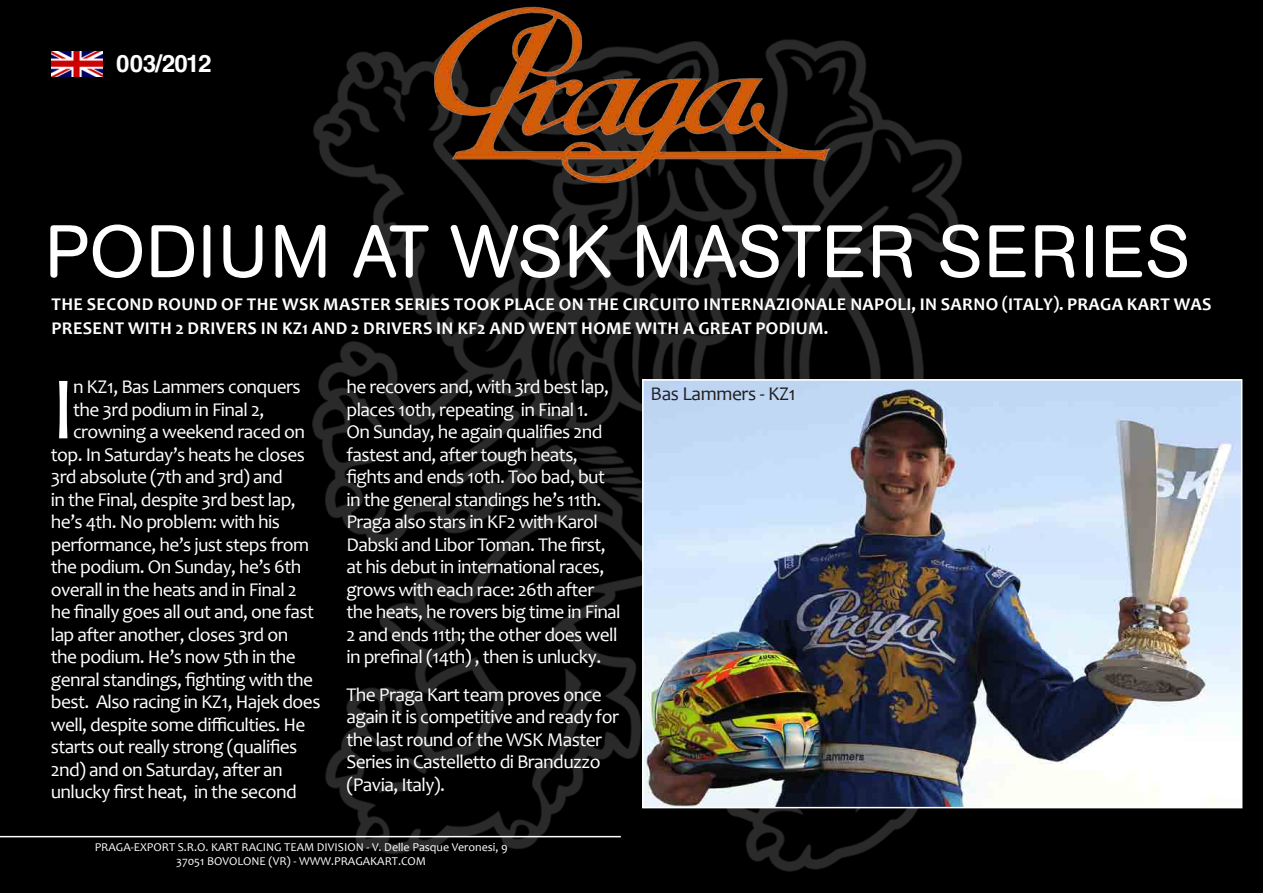
<style>
.page{position:relative;width:1263px;height:893px;background:#000}
.page>*{position:absolute;margin:0;border:0;box-sizing:border-box;transform-origin:0 0}
.t1{font:90.3px "Candara";color:#fff}
.t2{font:73.5px "AG Book Rounded";color:#fff}
.t3{font:700 24px "Helvetica Cyr";letter-spacing:-.02em;color:#fff}
.t4{font:19.5px/22.5px "Candara";letter-spacing:-.03em;color:#fff}
.t5{font:19.5px "Candara";letter-spacing:-.02em;color:#231f20}
.t6{font:700 18px/24px "Candara";letter-spacing:.02em;color:#fff}
.t7{font:12px "Candara";color:#fff}
</style>
<div class="page">
<img style="left:281px;top:40px;width:701px;height:832px">
<img style="left:51px;top:51px;width:51px;height:25px">
<hr style="left:0;top:836px;width:621px;height:1px;background:#fff">
<img style="left:426px;top:6px;width:405px;height:186px">
<img style="left:645px;top:382px;width:594px;height:423px">
<div style="left:642px;top:379px;width:600px;height:429px;border:2px solid #fff"></div>
<p class="t3" style="left:116px;top:50px;width:97px">003/2012</p>
<p class="t2" style="left:45px;top:210px;width:1148px">PODIUM AT WSK MASTER SERIES</p>
<p class="t6" style="left:52px;top:292px;width:1161px">THE SECOND ROUND OF THE WSK MASTER SERIES TOOK PLACE ON THE CIRCUITO INTERNAZIONALE NAPOLI, IN SARNO (ITALY). PRAGA KART WAS<br>PRESENT WITH 2 DRIVERS IN KZ1 AND 2 DRIVERS IN KF2 AND WENT HOME WITH A GREAT PODIUM.</p>
<p class="t1" style="left:51px;top:352px;width:26px">I</p>
<p class="t4" style="left:73px;top:376px;width:229px">n KZ1, Bas Lammers conquers</p>
<p class="t4" style="left:73px;top:398px;width:193px">the 3rd podium in Final 2,</p>
<p class="t4" style="left:73px;top:421px;width:233px">crowning a weekend raced on</p>
<p class="t4" style="left:51px;top:443px;width:256px">top. In Saturday’s heats he closes</p>
<p class="t4" style="left:51px;top:466px;width:234px">3rd absolute (7th and 3rd) and</p>
<p class="t4" style="left:51px;top:488px;width:247px">in the Final, despite 3rd best lap,</p>
<p class="t4" style="left:51px;top:511px;width:231px">he’s 4th. No problem: with his</p>
<p class="t4" style="left:51px;top:533px;width:260px">performance, he’s just steps from</p>
<p class="t4" style="left:51px;top:556px;width:252px">the podium. On Sunday, he’s 6th</p>
<p class="t4" style="left:51px;top:578px;width:248px">overall in the heats and in Final 2</p>
<p class="t4" style="left:51px;top:601px;width:265px">he finally goes all out and, one fast</p>
<p class="t4" style="left:51px;top:623px;width:239px">lap after another, closes 3rd on</p>
<p class="t4" style="left:51px;top:646px;width:247px">the podium. He’s now 5th in the</p>
<p class="t4" style="left:51px;top:668px;width:264px">genral standings, fighting with the</p>
<p class="t4" style="left:51px;top:691px;width:271px">best. Also racing in KZ1, Hajek does</p>
<p class="t4" style="left:51px;top:713px;width:256px">well, despite some difficulties. He</p>
<p class="t4" style="left:51px;top:736px;width:248px">starts out really strong (qualifies</p>
<p class="t4" style="left:51px;top:758px;width:234px">2nd) and on Saturday, after an</p>
<p class="t4" style="left:51px;top:781px;width:248px">unlucky first heat, in the second</p>
<p class="t4" style="left:346px;top:376px;width:276px">he recovers and, with 3rd best lap, places 10th, repeating in Final 1.<br>On Sunday, he again qualifies 2nd fastest and, after tough heats, fights and ends 10th. Too bad, but in the general standings he’s 11th.<br>Praga also stars in KF2 with Karol Dabski and Libor Toman. The first, at his debut in international races, grows with each race: 26th after the heats, he rovers big time in Final 2 and ends 11th; the other does well in prefinal (14th) , then is unlucky.</p>
<p class="t4" style="left:346px;top:683px;width:274px">The Praga Kart team proves once again it is competitive and ready for the last round of the WSK Master<br>Series in Castelletto di Branduzzo (Pavia, Italy).</p>
<p class="t7" style="left:95px;top:840px;width:415px">PRAGA-EXPORT S.R.O. KART RACING TEAM DIVISION - V. Delle Pasque Veronesi, 9</p>
<p class="t7" style="left:176px;top:853px;width:251px">37051 BOVOLONE (VR) - WWW.PRAGAKART.COM</p>
<p class="t5" style="left:651px;top:382px;width:147px">Bas Lammers - KZ1</p>
</div>
